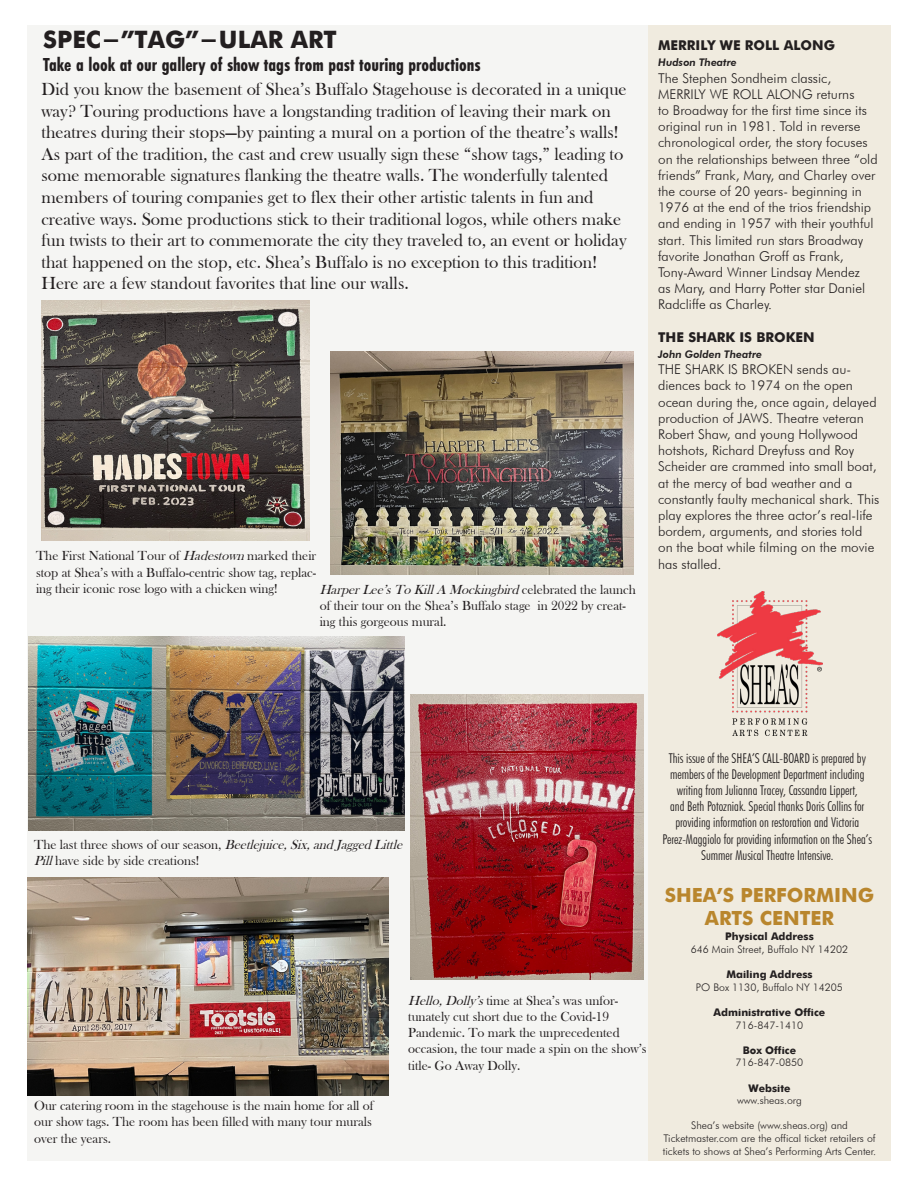
<style>
.page{position:relative;width:918px;height:1188px;background:#fff}
.page>*{position:absolute;margin:0;border:0;box-sizing:border-box;transform-origin:0 0}
.t1{font:700 24px "Futura";color:#231f20}
.t2{font:700 19.5px "Futura PT Cond";color:#231f20}
.t3{font:700 19.5px/23.4px "Futura";color:#b9862d;text-align:center}
.t4{font:18px/21.6px "Bask Old Face";color:#231f20}
.t5{font:300 13.5px/16.2px "Futura BT";color:#231f20}
.t6{font:13.5px/16.2px "Bask Old Face";color:#231f20}
.t7{font:300 condensed 13.5px/16.2px "Futura BT";color:#231f20;text-align:center}
.t8{font:700 13.5px "Futura";color:#231f20}
.t9{font:300 10.5px/12.6px "Futura BT";color:#231f20;text-align:center}
.t10{font:700 10.5px "Futura";color:#231f20}
.t11{font:italic 800 10.5px "Futura BT";color:#231f20}
.s1{font-style:italic}
</style>
<div class="page">
<div style="left:27px;top:26px;width:621px;height:1135px;background:#f5f5f3"></div>
<div style="left:648px;top:26px;width:243px;height:1135px;background:#f0ebdf"></div>
<img style="left:718px;top:591px;width:104px;height:144px">
<img style="left:42px;top:300px;width:267px;height:241px">
<img style="left:330px;top:352px;width:303px;height:223px">
<img style="left:28px;top:637px;width:377px;height:193px">
<img style="left:411px;top:695px;width:233px;height:285px">
<img style="left:27px;top:877px;width:361px;height:218px">
<p class="t1" style="left:43px;top:22px;width:295px">SPEC-”TAG”-ULAR ART</p>
<p class="t2" style="left:43px;top:53px;width:439px">Take a look at our gallery of show tags from past touring productions</p>
<p class="t4" style="left:42px;top:79px;width:587px">Did you know the basement of Shea’s Buffalo Stagehouse is decorated in a unique way? Touring productions have a longstanding tradition of leaving their mark on theatres during their stops—by painting a mural on a portion of the theatre’s walls!<br>As part of the tradition, the cast and crew usually sign these “show tags,” leading to some memorable signatures flanking the theatre walls. The wonderfully talented members of touring companies get to flex their other artistic talents in fun and creative ways. Some productions stick to their traditional logos, while others make fun twists to their art to commemorate the city they traveled to, an event or holiday that happened on the stop, etc. Shea’s Buffalo is no exception to this tradition!<br>Here are a few standout favorites that line our walls.</p>
<p class="t6" style="left:36px;top:548px;width:282px;text-align:justify">The First National Tour of <span class="s1">Hadestown</span>marked their stop at Shea’s with a Buffalo-centric show tag, replac&shy;ing their iconic rose logo with a chicken wing!</p>
<p class="t6" style="left:320px;top:581px;width:318px"><span class="s1">HarperLee’sToKillA Mockingbird</span>c e l e b r a t e d t h e l a u n c h of their tour on the Shea’s Buffalo stage in 2022 by creat&shy;ing this gorgeous mural.</p>
<p class="t8" style="left:658px;top:36px;width:178px">MERRILY WE ROLL ALONG</p>
<p class="t11" style="left:658px;top:56px;width:80px">Hudson Theatre</p>
<p class="t5" style="left:658px;top:70px;width:221px">The Stephen Sondheim classic, MERRILY WE ROLL ALONG returns<br>to Broadway for the first time since its original run in 1981. Told in reverse chronological order, the story focuses on the relationships between three “old friends” Frank, Mary, and Charley over the course of 20 years- beginning in 1976 at the end of the trios friendship and ending in 1957 with their youthful start. This limited run stars Broadway favorite Jonathan Groff as Frank, Tony-Award Winner Lindsay Mendez<br>as Mary, and Harry Potter star Daniel Radcliffe as Charley.</p>
<p class="t8" style="left:658px;top:327px;width:158px">THE SHARK IS BROKEN</p>
<p class="t11" style="left:658px;top:348px;width:106px">John Golden Theatre</p>
<p class="t5" style="left:658px;top:361px;width:223px">THE SHARK IS BROKEN sends au&shy;diences back to 1974 on the open ocean during the, once again, delayed production of JAWS. Theatre veteran Robert Shaw, and young Hollywood hotshots, Richard Dreyfuss and Roy Scheider are crammed into small boat, at the mercy of bad weather and a constantly faulty mechanical shark. This play explores the three actor’s real-life bordem, arguments, and stories told on the boat while filming on the movie has stalled.</p>
<p class="t6" style="left:34px;top:837px;width:374px">The last three shows of our season, <span class="s1">Beetlejuice,Six,andJaggedLittle<br>Pill</span>have side by side creations!</p>
<p class="t6" style="left:34px;top:1098px;width:341px">Our catering room in the stagehouse is the main home for all of our show tags. The room has been filled with many tour murals over the years.</p>
<p class="t6" style="left:408px;top:993px;width:240px"><span class="s1">Hello,Dolly’s</span>time at Shea’s was unfor&shy;tunately cut short due to the Covid-19<br>Pandemic. To mark the unprecedented occasion, the tour made a spin on the show’s title- Go Away Dolly.</p>
<p class="t7" style="left:663px;top:750px;width:211px">This issue of the SHEA’S CALL-BOARD is prepared by members of the Development Department including writing from Julianna Tracey, Cassandra Lippert,<br>and Beth Potozniak. Special thanks Doris Collins for providing information on restoration and Victoria Perez-Maggiolo for providing information on the Shea’s Summer Musical Theatre Intensive.</p>
<p class="t3" style="left:665px;top:882px;width:211px">SHEA’S PERFORMING<br>ARTS CENTER</p>
<p class="t10" style="left:725px;top:929px;width:90px">Physical Address</p>
<p class="t9" style="left:691px;top:943px;width:159px">646 Main Street, Buffalo NY 14202</p>
<p class="t10" style="left:726px;top:967px;width:88px">Mailing Address</p>
<p class="t9" style="left:696px;top:981px;width:149px">PO Box 1130, Buffalo NY 14205</p>
<p class="t10" style="left:714px;top:1005px;width:113px">Administrative Office</p>
<p class="t9" style="left:736px;top:1019px;width:69px">716-847-1410</p>
<p class="t10" style="left:743px;top:1042px;width:55px">Box Office</p>
<p class="t9" style="left:736px;top:1056px;width:69px">716-847-0850</p>
<p class="t10" style="left:748px;top:1080px;width:44px">Website</p>
<p class="t9" style="left:737px;top:1094px;width:66px">www.sheas.org</p>
<p class="t9" style="left:663px;top:1119px;width:215px">Shea’s website (www.sheas.org) and<br>Ticketmaster.com are the offical ticket retailers of tickets to shows at Shea’s Performing Arts Center.</p>
</div>
